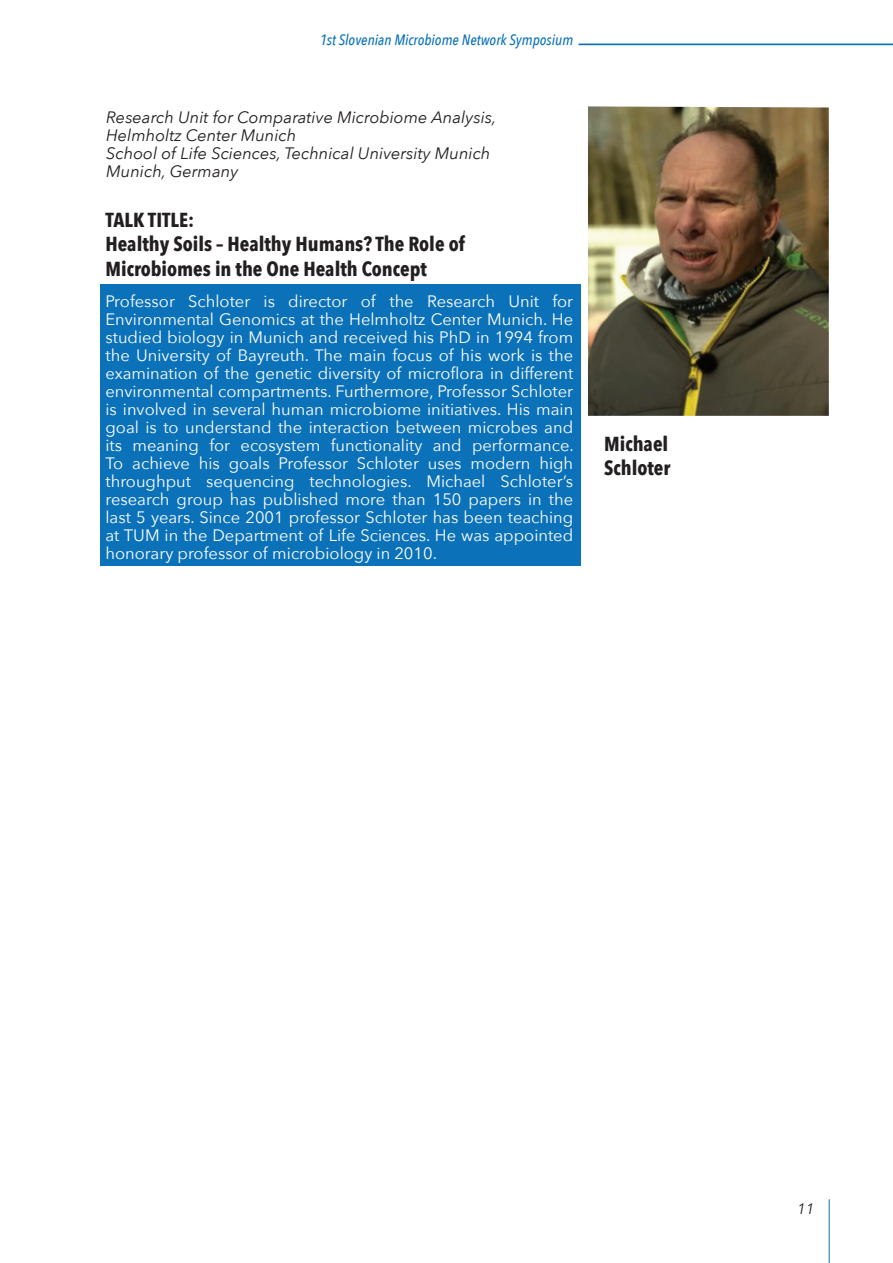
<style>
.page{position:relative;width:893px;height:1263px;background:#fff}
.page>*{position:absolute;margin:0;border:0;box-sizing:border-box;transform-origin:0 0}
.t1{font:700 20.25px/24.3px "Avenir Next Condensed";color:#231f20}
.t2{font:16.5px/18px "Avenir Next";color:#fff;text-align:justify}
.t3{font:italic 16.5px/18px "Avenir Next";color:#231f20}
.t4{font:italic 500 15px "Avenir Next Condensed";color:#0b72ba}
.t5{font:italic 15px "Avenir Next";color:#231f20}
</style>
<div class="page">
<hr style="left:579px;top:44px;width:314px;height:1px;background:#0b72ba">
<hr style="left:829px;top:1199px;width:1px;height:64px;background:#0b72ba">
<div style="left:100px;top:284px;width:480px;height:282px;background:#0b72ba"></div>
<img style="left:588px;top:106px;width:241px;height:310px">
<p class="t4" style="left:320px;top:30px;width:255px">1st Slovenian Microbiome Network Symposium</p>
<p class="t3" style="left:106px;top:107px;width:392px">Research Unit for Comparative Microbiome Analysis, Helmholtz Center Munich<br>School of Life Sciences, Technical University Munich Munich, Germany</p>
<p class="t1" style="left:105px;top:208px;width:361px">TALK TITLE:<br>Healthy Soils – Healthy Humans? The Role of<br>Microbiomes in the One Health Concept</p>
<p class="t2" style="left:105px;top:292px;width:470px">Professor Schloter is director of the Research Unit for Environmental Genomics at the Helmholtz Center Munich. He studied biology in Munich and received his PhD in 1994 from the University of Bayreuth. The main focus of his work is the examination of the genetic diversity of microflora in different environmental compartments. Furthermore, Professor Schloter is involved in several human microbiome initiatives. His main goal is to understand the interaction between microbes and its meaning for ecosystem functionality and performance.<br>To achieve his goals Professor Schloter uses modern high throughput sequencing technologies. Michael Schloter’s research group has published more than 150 papers in the last 5 years. Since 2001 professor Schloter has been teaching at TUM in the Department of Life Sciences. He was appointed honorary professor of microbiology in 2010.</p>
<p class="t1" style="left:604px;top:432px;width:68px">Michael<br>Schloter</p>
<p class="t5" style="left:797px;top:1196px;width:19px">11</p>
</div>
